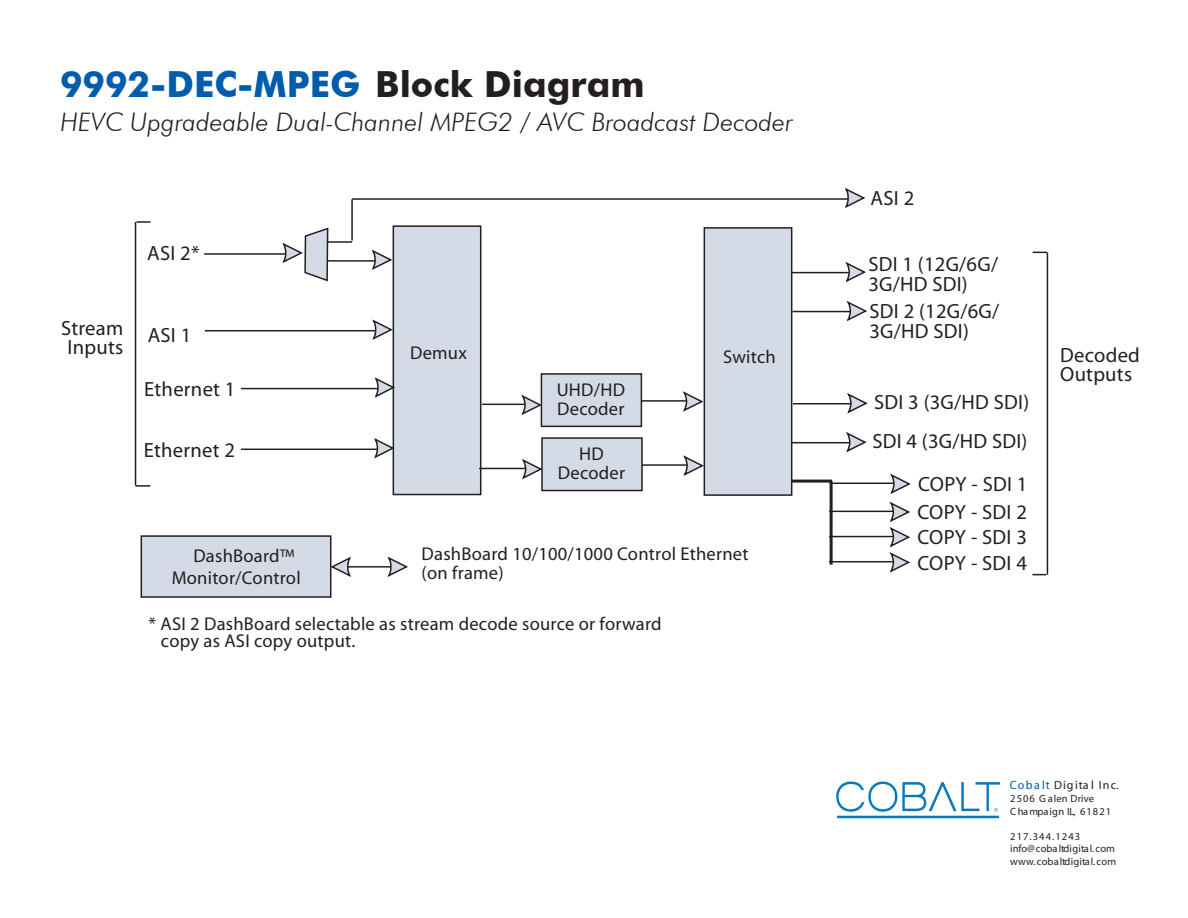
<style>
.page{position:relative;width:1188px;height:918px;background:#fff}
.page>*{position:absolute;margin:0;border:0;box-sizing:border-box;transform-origin:0 0}
.t1{font:700 36px "Futura BT";color:#015dab}
.t2{font:italic 300 25.5px "Futura BT";color:#231f20}
.t3{font:20.55px/20.5px "Myriad";letter-spacing:.01em;color:#231f20}
.t4{font:18.6px/21.1px "Myriad";letter-spacing:.01em;color:#221f20}
.t5{font:18.6px/18.9px "Myriad";letter-spacing:.01em;color:#231f20}
.t6{font:12px "Myriad";letter-spacing:.085em;color:#231f20}
.t7{font:10.5px/12.6px "Myriad";letter-spacing:.03em;color:#231f20}
.t8{font:10.5px/12.6px "Myriad";letter-spacing:.06em;color:#231f20}
.s1{color:#231f20}
.s2{color:#015dab}
</style>
<div class="page">
<img style="left:836px;top:781px;width:164px;height:38px">
<div style="left:141px;top:535px;width:190px;height:63px;background:#d4dbe6;border:2px solid #231f20"></div>
<hr style="left:333px;top:566px;width:67px;height:2px;background:#231f20">
<svg style="left:386px;top:556px;width:22px;height:21px"></svg>
<svg style="left:330px;top:555px;width:22px;height:24px"></svg>
<div style="left:393px;top:225px;width:88px;height:270px;background:#d4dbe6;border:2px solid #231f20"></div>
<svg style="left:372px;top:248px;width:21px;height:24px"></svg>
<hr style="left:327px;top:260px;width:48px;height:2px;background:#231f20">
<div style="left:704px;top:227px;width:88px;height:269px;background:#d4dbe6;border:2px solid #231f20"></div>
<hr style="left:791px;top:272px;width:58px;height:1px;background:#231f20">
<svg style="left:844px;top:261px;width:22px;height:22px"></svg>
<hr style="left:792px;top:311px;width:58px;height:1px;background:#231f20">
<svg style="left:845px;top:300px;width:22px;height:21px"></svg>
<hr style="left:793px;top:403px;width:58px;height:2px;background:#231f20">
<svg style="left:845px;top:393px;width:23px;height:21px"></svg>
<hr style="left:792px;top:442px;width:58px;height:1px;background:#231f20">
<svg style="left:844px;top:432px;width:23px;height:21px"></svg>
<svg style="left:371px;top:318px;width:22px;height:23px"></svg>
<hr style="left:205px;top:330px;width:171px;height:1px;background:#231f20">
<svg style="left:373px;top:376px;width:22px;height:23px"></svg>
<hr style="left:241px;top:388px;width:137px;height:1px;background:#231f20">
<svg style="left:373px;top:437px;width:22px;height:23px"></svg>
<hr style="left:241px;top:449px;width:136px;height:1px;background:#231f20">
<div style="left:541px;top:373px;width:101px;height:54px;background:#d4dbe6;border:2px solid #231f20"></div>
<hr style="left:482px;top:404px;width:43px;height:1px;background:#231f20">
<svg style="left:519px;top:393px;width:23px;height:24px"></svg>
<div style="left:541px;top:437px;width:102px;height:54px;background:#d4dbe6;border:2px solid #231f20"></div>
<hr style="left:479px;top:468px;width:47px;height:1px;background:#231f20">
<svg style="left:520px;top:457px;width:23px;height:24px"></svg>
<hr style="left:642px;top:400px;width:45px;height:2px;background:#231f20">
<svg style="left:681px;top:390px;width:23px;height:23px"></svg>
<hr style="left:642px;top:464px;width:45px;height:2px;background:#231f20">
<svg style="left:682px;top:454px;width:22px;height:23px"></svg>
<svg style="left:137px;top:221px;width:14px;height:2px"></svg>
<hr style="left:135px;top:222px;width:1px;height:264px;background:#231f20">
<svg style="left:136px;top:485px;width:14px;height:2px"></svg>
<svg style="left:1032px;top:574px;width:14px;height:1px"></svg>
<hr style="left:1047px;top:253px;width:1px;height:322px;background:#231f20">
<svg style="left:1033px;top:252px;width:14px;height:1px"></svg>
<svg style="left:282px;top:227px;width:48px;height:55px"></svg>
<hr style="left:204px;top:253px;width:82px;height:2px;background:#231f20">
<svg style="left:845px;top:188px;width:20px;height:20px"></svg>
<hr style="left:352px;top:198px;width:496px;height:2px;background:#231f20">
<hr style="left:327px;top:241px;width:25px;height:2px;background:#231f20">
<hr style="left:351px;top:199px;width:2px;height:42px;background:#231f20">
<hr style="left:791px;top:480px;width:41px;height:3px;background:#231f20">
<hr style="left:830px;top:481px;width:3px;height:84px;background:#231f20">
<hr style="left:830px;top:483px;width:64px;height:1px;background:#231f20">
<hr style="left:829px;top:511px;width:64px;height:1px;background:#231f20">
<hr style="left:829px;top:536px;width:64px;height:1px;background:#231f20">
<hr style="left:829px;top:561px;width:64px;height:1px;background:#231f20">
<svg style="left:888px;top:473px;width:23px;height:100px"></svg>
<h1 class="t1" style="left:60px;top:63px;width:586px">9992-DEC-MPEG <span class="s1">Block Diagram</span></h1>
<p class="t2" style="left:61px;top:106px;width:734px">HEVC Upgradeable Dual-Channel MPEG2 / AVC Broadcast Decoder</p>
<p class="t3" style="left:147px;top:243px;width:54px">ASI 2*</p>
<p class="t3" style="left:61px;top:320px;width:64px;line-height:18.9px;text-align:center">Stream<br>Inputs</p>
<p class="t3" style="left:148px;top:326px;width:45px">ASI 1</p>
<p class="t3" style="left:144px;top:380px;width:93px">Ethernet 1</p>
<p class="t3" style="left:144px;top:441px;width:93px">Ethernet 2</p>
<p class="t5" style="left:410px;top:344px;width:58px">Demux</p>
<p class="t5" style="left:557px;top:381px;width:70px">UHD/HD<br>Decoder</p>
<p class="t5" style="left:558px;top:445px;width:69px;text-align:center">HD<br>Decoder</p>
<p class="t5" style="left:723px;top:348px;width:54px">Switch</p>
<p class="t4" style="left:172px;top:546px;width:131px;text-indent:22px">DashBoard™<br>Monitor/Control</p>
<p class="t4" style="left:422px;top:545px;width:328px;line-height:18.9px">DashBoard 10/100/1000 Control Ethernet (on frame)</p>
<p class="t4" style="left:161px;top:616px;width:502px;line-height:17.2px;text-indent:-12px">* ASI 2 DashBoard selectable as stream decode source or forward copy as ASI copy output.</p>
<p class="t3" style="left:871px;top:189px;width:45px">ASI 2</p>
<p class="t3" style="left:868px;top:254px;width:131px">SDI 1 (12G/6G/<br>3G/HD SDI)</p>
<p class="t3" style="left:870px;top:301px;width:131px">SDI 2 (12G/6G/<br>3G/HD SDI)</p>
<p class="t3" style="left:872px;top:384px;width:158px;line-height:38.4px">SDI 3 (3G/HD SDI)<br>SDI 4 (3G/HD SDI)</p>
<p class="t3" style="left:918px;top:471px;width:111px;line-height:28px">COPY - SDI 1<br>COPY - SDI 2</p>
<p class="t3" style="left:918px;top:526px;width:111px;line-height:25.2px">COPY - SDI 3<br>COPY - SDI 4</p>
<p class="t3" style="left:1060px;top:346px;width:81px;line-height:18.9px">Decoded<br>Outputs</p>
<p class="t6" style="left:1010px;top:780px;width:111px"><span class="s2">Cobalt</span> Digital Inc.</p>
<p class="t8" style="left:1010px;top:793px;width:103px">2506 Galen Drive<br>Champaign IL, 61821</p>
<p class="t7" style="left:1010px;top:831px;width:107px">217.344.1243 info@cobaltdigital.com www.cobaltdigital.com</p>
</div>
